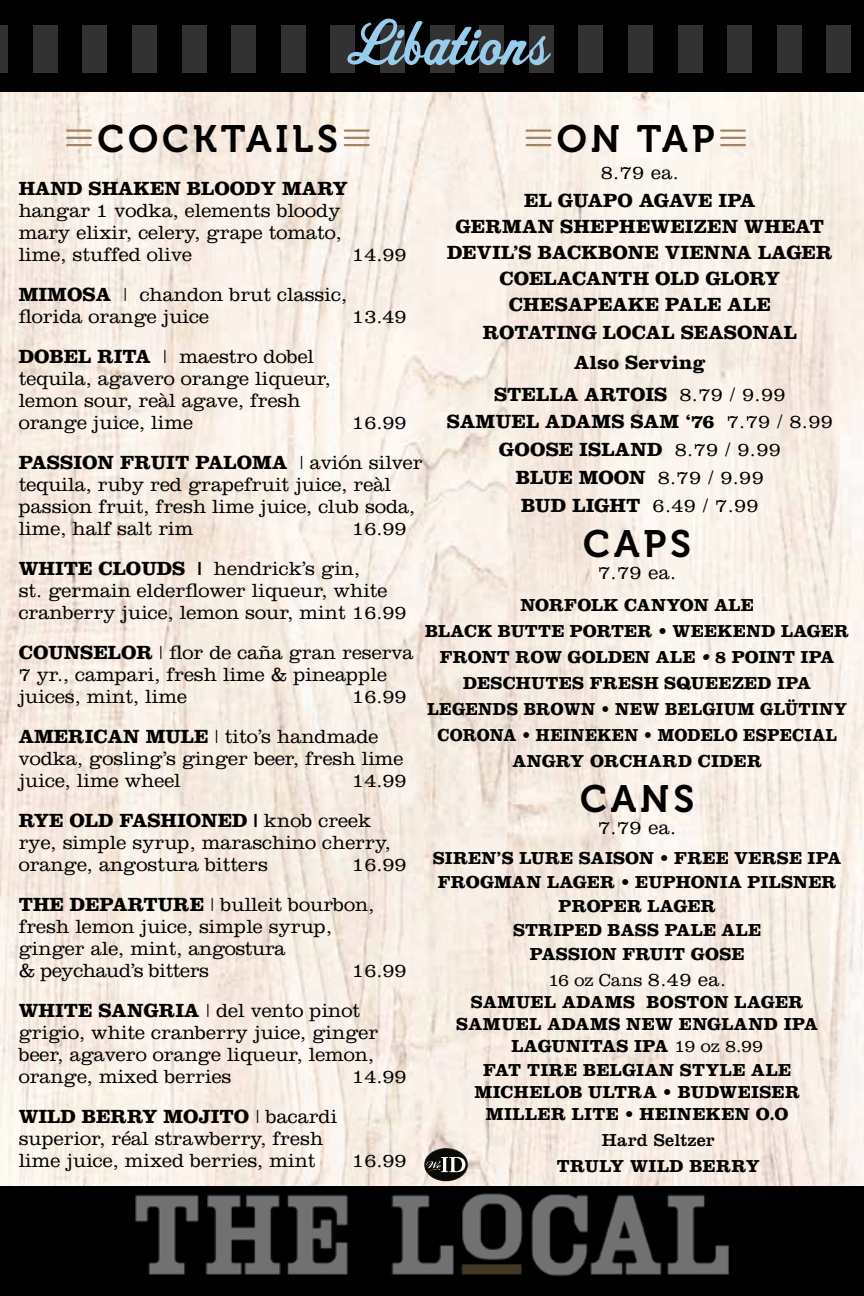
<style>
.page{position:relative;width:864px;height:1296px;background:#fff}
.page>*{position:absolute;margin:0;border:0;box-sizing:border-box;transform-origin:0 0}
.t1{font:68px "OPTI Sport Script";color:#97cceb}
.t2{font:38px "Museo 700";letter-spacing:.1em;color:#000}
.t3{font:300 19.8px/22px "Clarendon";color:#000}
.t4{font:700 19.8px/25.8px "Clarendon";color:#000;text-align:center}
.t5{font:700 18px/26px "Clarendon";letter-spacing:.015em;color:#000;text-align:center}
.t6{font:18px "Clarendon";letter-spacing:.015em;color:#000}
.s1{font-weight:300}
.s2{font-weight:700}
.s3{font-weight:300;font-style:italic}
.s4{font-weight:300;font-size:19.8px}
</style>
<div class="page">
<img style="left:0;top:92px;width:864px;height:1204px">
<hr style="left:67px;top:129px;width:24px;height:3px;background:#a48462">
<hr style="left:67px;top:137px;width:24px;height:2px;background:#a48462">
<hr style="left:67px;top:144px;width:24px;height:2px;background:#a48462">
<hr style="left:345px;top:129px;width:24px;height:3px;background:#a48462">
<hr style="left:345px;top:137px;width:24px;height:2px;background:#a48462">
<hr style="left:345px;top:144px;width:24px;height:2px;background:#a48462">
<div style="left:0;top:0;width:864px;height:92px;background:#000"></div>
<div style="left:380px;top:25px;width:25px;height:47px;background:#323232"></div>
<div style="left:281px;top:25px;width:25px;height:47px;background:#323232"></div>
<div style="left:182px;top:25px;width:24px;height:47px;background:#323232"></div>
<div style="left:83px;top:25px;width:24px;height:47px;background:#323232"></div>
<div style="left:0;top:25px;width:8px;height:47px;background:#323232"></div>
<div style="left:331px;top:25px;width:24px;height:47px;background:#323232"></div>
<div style="left:231px;top:25px;width:25px;height:47px;background:#323232"></div>
<div style="left:132px;top:25px;width:25px;height:47px;background:#323232"></div>
<div style="left:33px;top:25px;width:25px;height:47px;background:#323232"></div>
<div style="left:430px;top:25px;width:24px;height:47px;background:#323232"></div>
<div style="left:479px;top:25px;width:25px;height:47px;background:#323232"></div>
<div style="left:777px;top:25px;width:25px;height:47px;background:#323232"></div>
<div style="left:678px;top:25px;width:24px;height:47px;background:#323232"></div>
<div style="left:579px;top:25px;width:24px;height:47px;background:#323232"></div>
<div style="left:826px;top:25px;width:25px;height:47px;background:#323232"></div>
<div style="left:727px;top:25px;width:25px;height:47px;background:#323232"></div>
<div style="left:628px;top:25px;width:25px;height:47px;background:#323232"></div>
<div style="left:529px;top:25px;width:25px;height:47px;background:#323232"></div>
<hr style="left:527px;top:129px;width:23px;height:3px;background:#a48462">
<hr style="left:527px;top:137px;width:23px;height:2px;background:#a48462">
<hr style="left:527px;top:144px;width:23px;height:2px;background:#a48462">
<hr style="left:721px;top:129px;width:24px;height:3px;background:#a48462">
<hr style="left:721px;top:137px;width:24px;height:2px;background:#a48462">
<hr style="left:721px;top:144px;width:24px;height:2px;background:#a48462">
<img style="left:424px;top:1148px;width:44px;height:33px">
<svg style="left:426px;top:1157px;width:40px;height:15px"></svg>
<h1 class="t1" style="left:339px;top:-1px;width:210px">Libations</h1>
<h2 class="t2" style="left:98px;top:118px;width:242px">COCKTAILS</h2>
<p class="t4" style="left:19px;top:175px;width:331px">HAND SHAKEN BLOODY MARY</p>
<p class="t3" style="left:19px;top:199px;width:325px;text-align:justify">hangar 1 vodka, elements bloody mary elixir, celery, grape tomato, lime, stuffed olive</p>
<h2 class="t2" style="left:557px;top:118px;width:159px">ON TAP</h2>
<p class="t3" style="left:601px;top:161px;width:80px">8.79 ea.</p>
<p class="t4" style="left:447px;top:187px;width:387px">EL GUAPO AGAVE IPA<br>GERMAN SHEPHEWEIZEN WHEAT<br>DEVIL’S BACKBONE VIENNA LAGER<br>COELACANTH OLD GLORY<br>CHESAPEAKE PALE ALE</p>
<p class="t4" style="left:483px;top:317px;width:316px;line-height:29.8px">ROTATING LOCAL SEASONAL<br>Also Serving</p>
<p class="t4" style="left:447px;top:380px;width:388px;line-height:27.8px">STELLA ARTOIS <span class="s1">8.79 / 9.99<br></span>SAMUEL ADAMS SAM ‘76 <span class="s1">7.79 / 8.99<br></span>GOOSE ISLAND <span class="s1">8.79 / 9.99<br></span>BLUE MOON <span class="s1">8.79 / 9.99<br></span>BUD LIGHT <span class="s1">6.49 / 7.99</span></p>
<p class="t3" style="left:352px;top:243px;width:56px">14.99</p>
<p class="t3" style="left:19px;top:283px;width:330px"><span class="s2">MIMOSA</span> | chandon brut classic, florida orange juice</p>
<p class="t3" style="left:352px;top:305px;width:56px">13.49</p>
<p class="t3" style="left:19px;top:345px;width:314px"><span class="s2">DOBEL RITA</span> | maestro dobel tequila, agavero orange liqueur, lemon sour, reàl agave, fresh orange juice, lime</p>
<p class="t4" style="left:19px;top:402px;width:406px;line-height:40px;text-align:left;text-indent:334px"><span class="s1">16.99<br></span>PASSION FRUIT PALOMA <span class="s1">| avión silver</span></p>
<p class="t3" style="left:19px;top:473px;width:398px">tequila, ruby red grapefruit juice, reàl passion fruit, fresh lime juice, club soda, lime, half salt rim</p>
<p class="t3" style="left:19px;top:508px;width:390px;line-height:40px;text-indent:334px">16.99<br><span class="s2">WHITE CLOUDS |</span> hendrick’s gin,</p>
<p class="t3" style="left:19px;top:579px;width:390px">st. germain elderflower liqueur, white cranberry juice, lemon sour, mint 16.99</p>
<p class="t3" style="left:19px;top:641px;width:396px"><span class="s2">COUNSELOR</span> | flor de caña gran reserva<br>7 yr., campari, fresh lime &amp; pineapple juices, mint, lime</p>
<h2 class="t2" style="left:583px;top:523px;width:109px">CAPS</h2>
<p class="t3" style="left:598px;top:561px;width:80px">7.79 ea.</p>
<p class="t5" style="left:425px;top:592px;width:425px">NORFOLK CANYON ALE<br>BLACK BUTTE PORTER • WEEKEND LAGER<br>FRONT ROW GOLDEN ALE <span class="s3">•</span> 8 POINT IPA<br>DESCHUTES FRESH SQUEEZED IPA<br>LEGENDS BROWN • NEW BELGIUM GLÜTINY<br>CORONA • HEINEKEN • MODELO ESPECIAL<br>ANGRY ORCHARD CIDER</p>
<h2 class="t2" style="left:580px;top:778px;width:116px">CANS</h2>
<p class="t3" style="left:598px;top:816px;width:80px">7.79 ea.</p>
<p class="t5" style="left:433px;top:846px;width:410px;line-height:24px">SIREN’S LURE SAISON • FREE VERSE IPA<br>FROGMAN LAGER • EUPHONIA PILSNER<br>PROPER LAGER<br>STRIPED BASS PALE ALE<br>PASSION FRUIT GOSE</p>
<p class="t5" style="left:456px;top:969px;width:363px;line-height:22px"><span class="s1">16 oz Cans</span> <span class="s4">8.49 ea.<br></span>SAMUEL ADAMS BOSTON LAGER<br>SAMUEL ADAMS NEW ENGLAND IPA<br>LAGUNITAS IPA <span class="s1">19 oz 8.99</span></p>
<p class="t5" style="left:474px;top:1059px;width:327px;line-height:22px">FAT TIRE BELGIAN STYLE ALE<br>MICHELOB ULTRA • BUDWEISER<br>MILLER LITE • HEINEKEN O.O</p>
<p class="t6" style="left:602px;top:1129px;width:115px">Hard Seltzer</p>
<p class="t5" style="left:557px;top:1153px;width:205px">TRULY WILD BERRY</p>
<p class="t3" style="left:19px;top:676px;width:390px;line-height:40px;text-indent:334px">16.99<br><span class="s2">AMERICAN MULE</span> | tito’s handmade</p>
<p class="t3" style="left:19px;top:747px;width:386px">vodka, gosling’s ginger beer, fresh lime juice, lime wheel</p>
<p class="t4" style="left:19px;top:760px;width:390px;line-height:40px;text-align:left;text-indent:334px"><span class="s1">14.99<br></span>RYE OLD FASHIONED | <span class="s1">knob creek</span></p>
<p class="t3" style="left:19px;top:831px;width:374px">rye, simple syrup, maraschino cherry, orange, angostura bitters</p>
<p class="t3" style="left:19px;top:844px;width:390px;line-height:40px;text-indent:334px">16.99<br><span class="s2">THE DEPARTURE</span> | bulleit bourbon,</p>
<p class="t3" style="left:19px;top:915px;width:315px">fresh lemon juice, simple syrup, ginger ale, mint, angostura<br>&amp; peychaud’s bitters</p>
<p class="t3" style="left:19px;top:950px;width:390px;line-height:40px;text-indent:334px">16.99<br><span class="s2">WHITE SANGRIA</span> | del vento pinot</p>
<p class="t3" style="left:19px;top:1021px;width:361px">grigio, white cranberry juice, ginger beer, agavero orange liqueur, lemon, orange, mixed berries</p>
<p class="t3" style="left:352px;top:1065px;width:56px">14.99</p>
<p class="t3" style="left:19px;top:1105px;width:320px"><span class="s2">WILD BERRY MOJITO</span> | bacardi superior, réal strawberry, fresh lime juice, mixed berries, mint</p>
<p class="t3" style="left:352px;top:1149px;width:56px">16.99</p>
</div>
